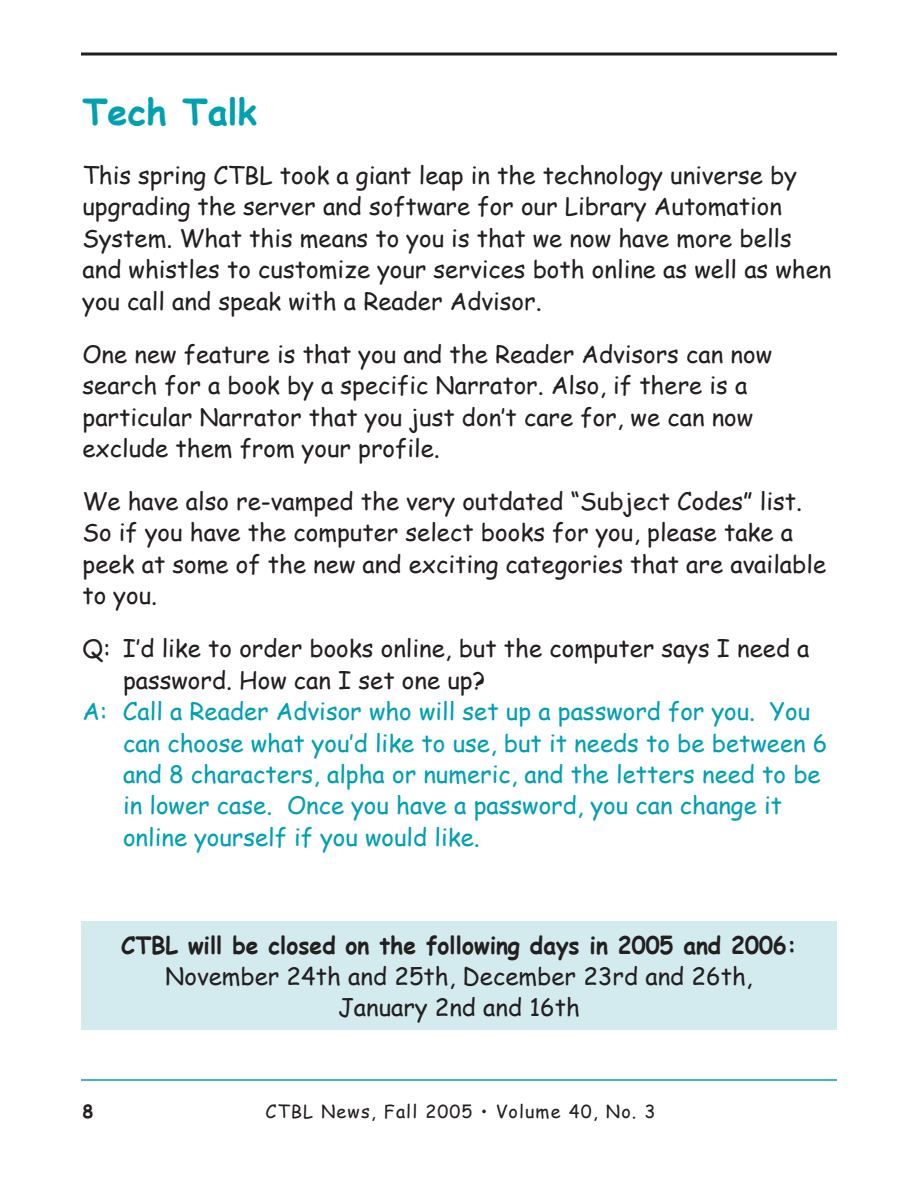
<style>
.page{position:relative;width:918px;height:1188px;background:#fff}
.page>*{position:absolute;margin:0;border:0;box-sizing:border-box;transform-origin:0 0}
.t1{font:700 36px "Comic Sans MS";color:#00a0b0}
.t2{font:24px/31.5px "Comic Sans MS";color:#231f20}
.t3{font:24px/31.5px "Comic Sans MS";color:#00a0b0}
.t4{font:700 24px "Comic Sans MS";color:#231f20;scale:.95 1}
.t5{font:18px "Comic Sans MS";letter-spacing:.06em;color:#231f20}
.t6{font:700 18px "Comic Sans MS";color:#231f20}
</style>
<div class="page">
<hr style="left:81px;top:1079px;width:756px;height:2px;background:#00a0b0">
<svg style="left:81px;top:52px;width:756px;height:4px;background:#595657"></svg>
<div style="left:81px;top:921px;width:756px;height:109px;background:#d3ebef"></div>
<h1 class="t1" style="left:82px;top:85px;width:176px">Tech Talk</h1>
<p class="t2" style="left:82px;top:158px;width:750px">This spring CTBL took a giant leap in the technology universe by upgrading the server and software for our Library Automation System. What this means to you is that we now have more bells and whistles to customize your services both online as well as when you call and speak with a Reader Advisor.</p>
<p class="t2" style="left:82px;top:337px;width:691px">One new feature is that you and the Reader Advisors can now search for a book by a specific Narrator. Also, if there is a particular Narrator that you just donít care for, we can now exclude them from your profile.</p>
<p class="t2" style="left:82px;top:485px;width:745px">We have also re-vamped the very outdated ìSubject Codesî list.<br>So if you have the computer select books for you, please take a peek at some of the new and exciting categories that are available to you.</p>
<p class="t2" style="left:123px;top:632px;width:688px;text-indent:-40px">Q: Iíd like to order books online, but the computer says I need a password. How can I set one up?</p>
<p class="t3" style="left:123px;top:695px;width:706px;text-indent:-40px">A: Call a Reader Advisor who will set up a password for you. You can choose what youíd like to use, but it needs to be between 6 and 8 characters, alpha or numeric, and the letters need to be in lower case. Once you have a password, you can change it online yourself if you would like.</p>
<p class="t4" style="left:121px;top:927px;width:713px">CTBL will be closed on the following days in 2005 and 2006:</p>
<p class="t2" style="left:165px;top:960px;width:589px;text-align:center">November 24th and 25th, December 23rd and 26th,<br>January 2nd and 16th</p>
<p class="t6" style="left:82px;top:1098px;width:12px">8</p>
<p class="t5" style="left:265px;top:1098px;width:392px">CTBL News, Fall 2005 ï Volume 40, No. 3</p>
</div>
